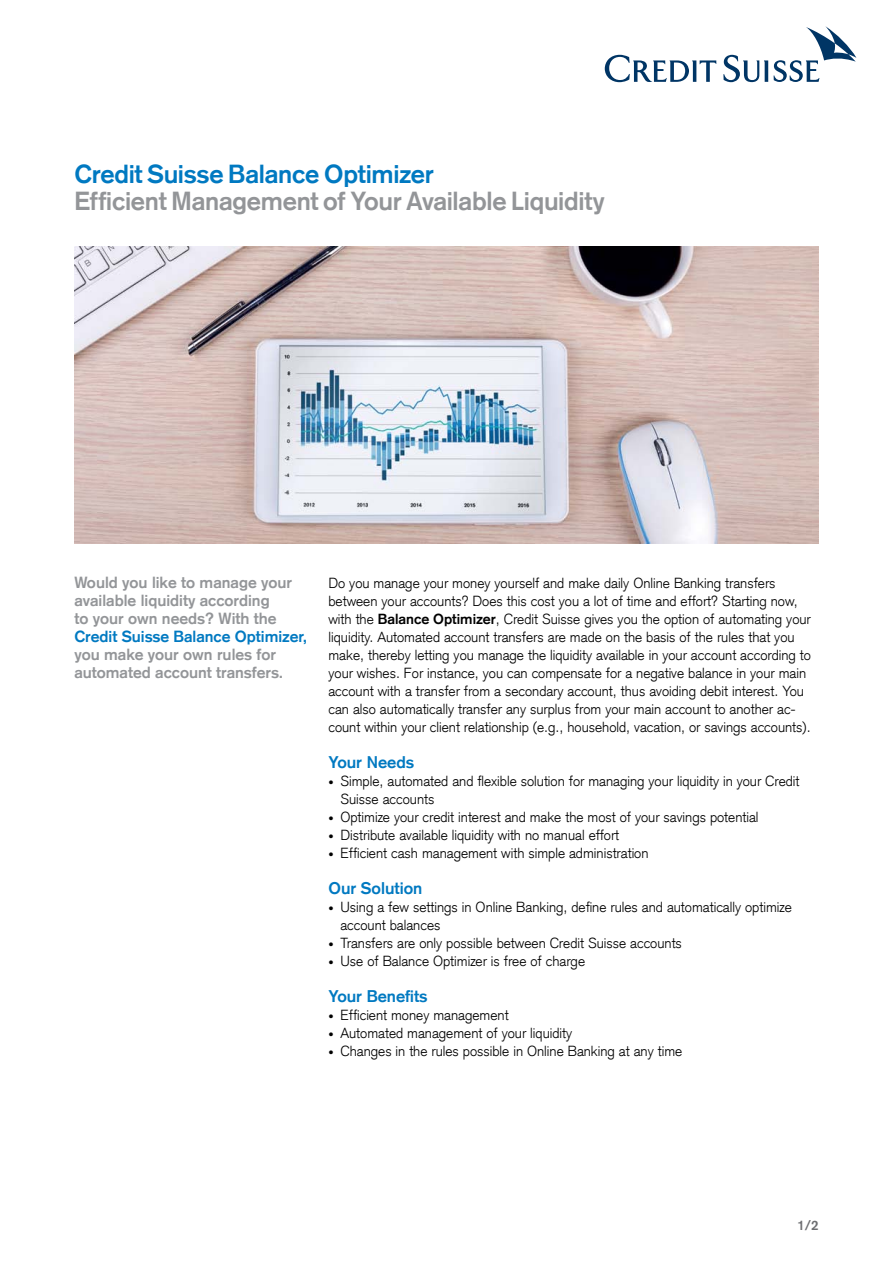
<style>
.page{position:relative;width:893px;height:1263px;background:#fff}
.page>*{position:absolute;margin:0;border:0;box-sizing:border-box;transform-origin:0 0}
.t1{font:700 25.5px "Credit Suisse Type";letter-spacing:-.01em;color:#939598}
.t2{font:700 25.5px "Credit Suisse Type";letter-spacing:-.01em;color:#0079c1}
.t3{font:700 16.5px "Credit Suisse Type";color:#0079c1}
.t4{font:700 15.75px/18px "Credit Suisse Type";color:#939598}
.t5{font:700 15.75px "Credit Suisse Type";color:#0079c1}
.t6{font:300 14.25px/18px "Credit Suisse Type";color:#000}
.t7{font:700 13.5px "Credit Suisse Type";color:#6d6e71}
.s1{font-weight:700}
.s2{font-size:10.5px}
</style>
<div class="page">
<img style="left:74px;top:246px;width:745px;height:297px">
<svg style="left:605px;top:26px;width:251px;height:56px"></svg>
<h1 class="t2" style="left:74px;top:159px;width:361px">Credit Suisse Balance Optimizer</h1>
<h1 class="t1" style="left:74px;top:186px;width:532px">Efficient Management of Your Available Liquidity</h1>
<p class="t4" style="left:74px;top:574px;width:219px">Would you like to manage your available liquidity according<br>to your own needs? With the</p>
<p class="t5" style="left:74px;top:627px;width:234px">Credit Suisse Balance Optimizer,</p>
<p class="t4" style="left:74px;top:646px;width:210px">you make your own rules for automated account transfers.</p>
<p class="t6" style="left:328px;top:574px;width:484px">Do you manage your money yourself and make daily Online Banking transfers between your accounts? Does this cost you a lot of time and effort? Starting now, with the <span class="s1">Balance Optimizer</span>, Credit Suisse gives you the option of automating your liquidity. Automated account transfers are made on the basis of the rules that you make, thereby letting you manage the liquidity available in your account according to your wishes. For instance, you can compensate for a negative balance in your main account with a transfer from a secondary account, thus avoiding debit interest. You can also automatically transfer any surplus from your main account to another ac&shy;count within your client relationship (e.g., household, vacation, or savings accounts).</p>
<p class="t3" style="left:328px;top:752px;width:87px">Your Needs</p>
<p class="t6" style="left:340px;top:772px;width:461px;text-indent:-12px"><span class="s2">•</span> Simple, automated and flexible solution for managing your liquidity in your Credit<br>Suisse accounts</p>
<p class="t6" style="left:328px;top:808px;width:432px"><span class="s2">•</span> Optimize your credit interest and make the most of your savings potential</p>
<p class="t6" style="left:328px;top:826px;width:292px"><span class="s2">•</span> Distribute available liquidity with no manual effort</p>
<p class="t6" style="left:328px;top:844px;width:322px"><span class="s2">•</span> Efficient cash management with simple administration</p>
<p class="t3" style="left:328px;top:878px;width:95px">Our Solution</p>
<p class="t6" style="left:340px;top:898px;width:453px;text-indent:-12px"><span class="s2">•</span> Using a few settings in Online Banking, define rules and automatically optimize account balances</p>
<p class="t6" style="left:328px;top:934px;width:355px"><span class="s2">•</span> Transfers are only possible between Credit Suisse accounts</p>
<p class="t6" style="left:328px;top:952px;width:258px"><span class="s2">•</span> Use of Balance Optimizer is free of charge</p>
<p class="t3" style="left:328px;top:986px;width:101px">Your Benefits</p>
<p class="t6" style="left:328px;top:1006px;width:182px"><span class="s2">•</span> Efficient money management</p>
<p class="t6" style="left:328px;top:1024px;width:245px"><span class="s2">•</span> Automated management of your liquidity</p>
<p class="t6" style="left:328px;top:1042px;width:355px"><span class="s2">•</span> Changes in the rules possible in Online Banking at any time</p>
<p class="t7" style="left:797px;top:1217px;width:23px">1/2</p>
</div>
